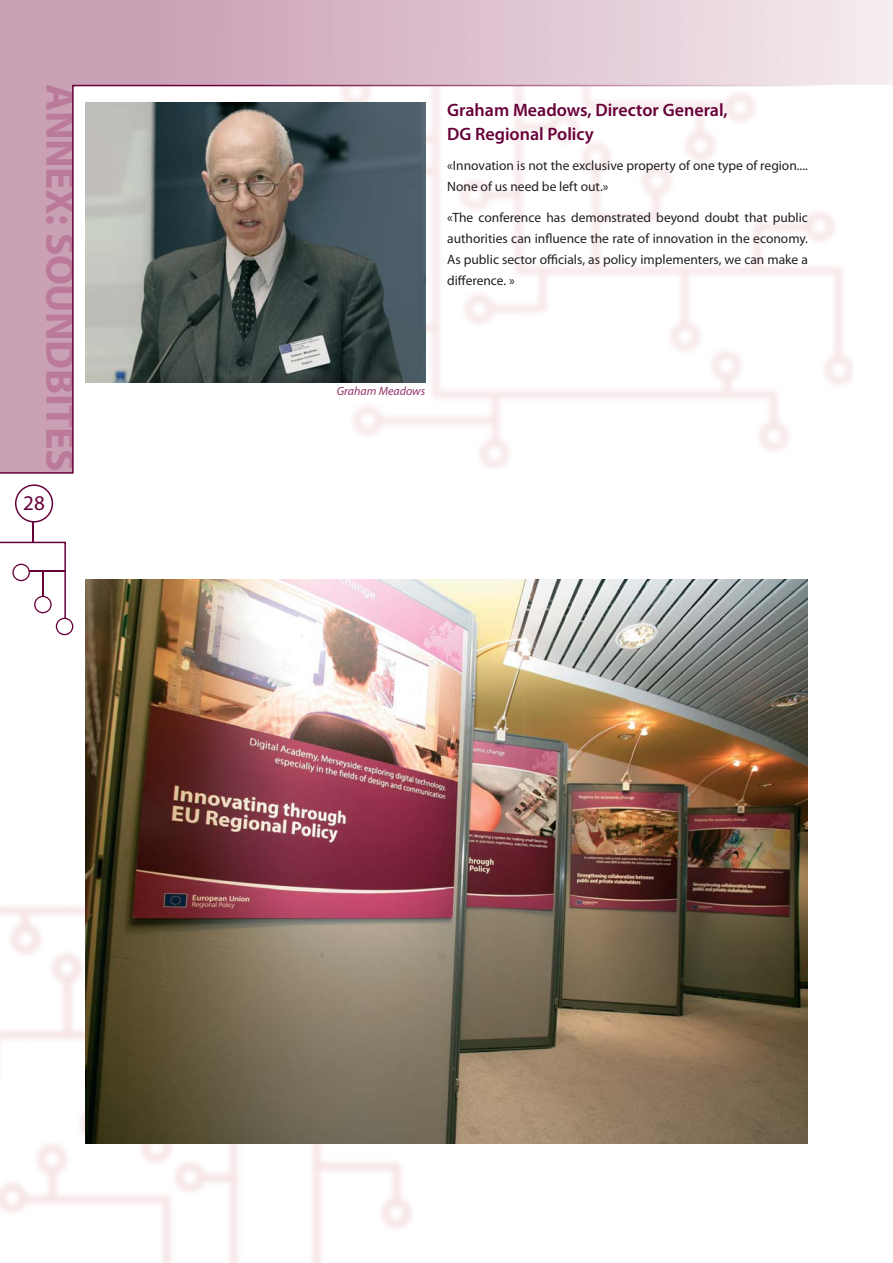
<style>
.page{position:relative;width:893px;height:1263px;background:#fff}
.page>*{position:absolute;margin:0;border:0;box-sizing:border-box;transform-origin:0 0}
.t1{font:700 42px "Myriad Pro";letter-spacing:-.01em;color:#ba7a98}
.t2{font:21px "Myriad Pro";color:#670039}
.t3{font:600 18px/24px "Myriad Pro";color:#670039}
.t4{font:13.5px/21px "Myriad Pro";color:#231f20}
.t5{font:italic 12px "Myriad Pro";color:#933464}
</style>
<div class="page">
<img style="left:0;top:906px;width:430px;height:357px">
<svg style="left:0;top:0;width:893px;height:85px;background:#dbbfcd"></svg>
<svg style="left:0;top:484px;width:73px;height:151px"></svg>
<svg style="left:0;top:85px;width:853px;height:389px"></svg>
<img style="left:86px;top:102px;width:340px;height:281px">
<img style="left:85px;top:580px;width:723px;height:563px">
<h1 class="t1" style="left:77px;top:84px;width:389px;rotate:90deg">ANNEX: SOUNDBITES</h1>
<h2 class="t2" style="left:23px;top:495px;width:23px">28</h2>
<h3 class="t3" style="left:447px;top:99px;width:282px">Graham Meadows, Director General,<br>DG Regional Policy</h3>
<p class="t4" style="left:447px;top:155px;width:362px">«Innovation is not the exclusive property of one type of region....<br>None of us need be left out.»</p>
<p class="t4" style="left:447px;top:208px;width:362px;text-align:justify">«The conference has demonstrated beyond doubt that public authorities can influence the rate of innovation in the economy.<br>As public sector officials, as policy implementers, we can make a difference. »</p>
<p class="t5" style="left:337px;top:386px;width:90px">Graham Meadows</p>
</div>
